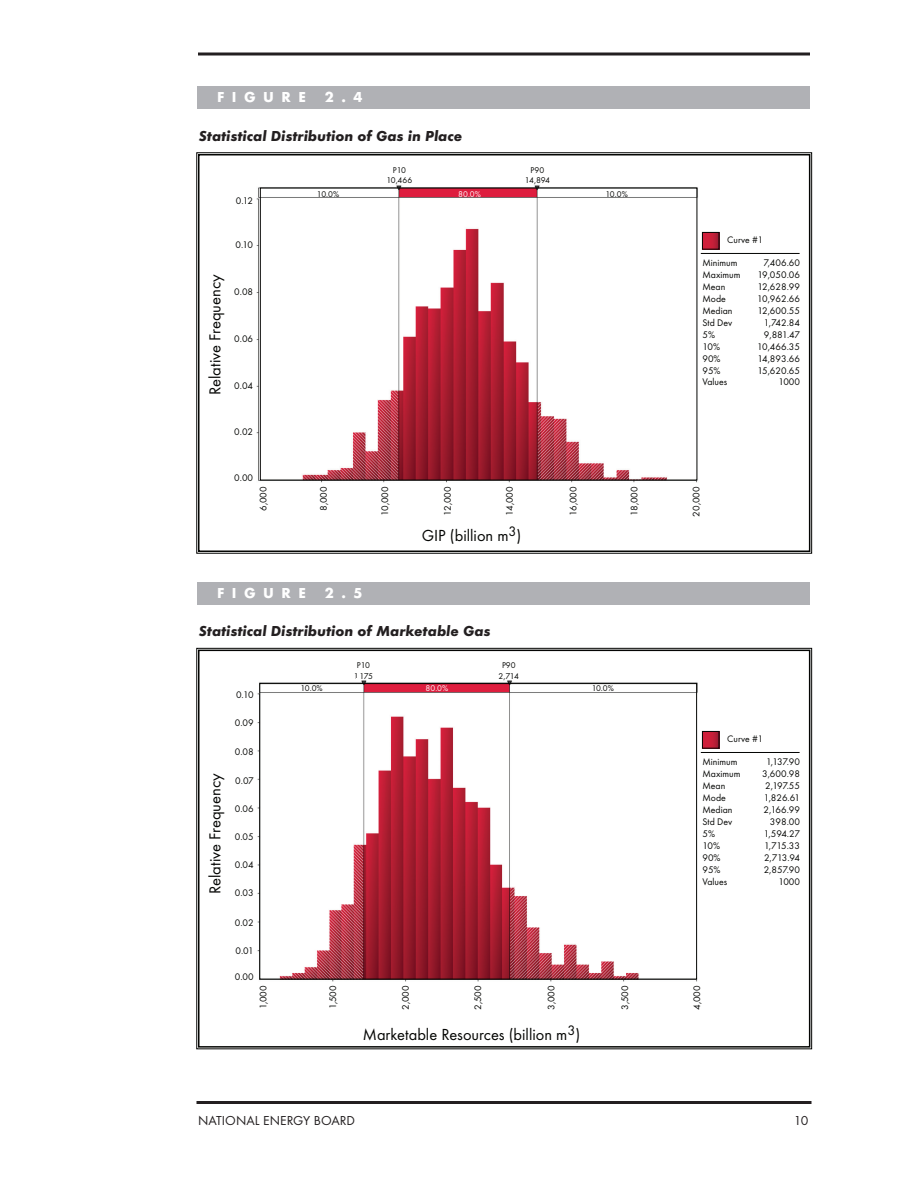
<style>
.page{position:relative;width:918px;height:1188px;background:#fff}
.page>*{position:absolute;margin:0;border:0;box-sizing:border-box;transform-origin:0 0}
.t1{font:16.65px "Futura TOT Boo";color:#040503}
.t2{font:16.5px "Futura TOT Boo";color:#040503}
.t3{font:italic 700 15px "Futura TOT";color:#231f20}
.t4{font:700 15px "Futura TOT";color:#fff}
.t5{font:13.5px "Futura TOT Boo";letter-spacing:.055em;color:#231f20}
.t6{font:9.9px "Futura TOT Boo";color:#040503}
.t7{font:9.75px "Futura TOT Boo";color:#040503}
.t8{font:8.7px/10.5px "Futura TOT Boo";letter-spacing:-.055em;color:#040503;text-align:center}
.t9{font:8.7px "Futura TOT Boo";color:#fff}
</style>
<div class="page">
<svg style="left:198px;top:52px;width:612px;height:4px;background:#595657"></svg>
<hr style="left:196px;top:1101px;width:616px;height:3px;background:#231f20">
<svg style="left:196px;top:152px;width:616px;height:402px"></svg>
<div style="left:198px;top:154px;width:612px;height:398px;border:2px solid #040503"></div>
<div style="left:198px;top:86px;width:612px;height:23px;background:#b0b1b5"></div>
<svg style="left:196px;top:648px;width:616px;height:401px"></svg>
<div style="left:198px;top:650px;width:612px;height:398px;border:2px solid #040503"></div>
<div style="left:198px;top:582px;width:612px;height:22px;background:#b0b1b5"></div>
<h3 class="t4" style="left:217px;top:88px;width:44px">FIGUR</h3>
<h3 class="t4" style="left:299px;top:88px;width:9px">E</h3>
<h3 class="t4" style="left:325px;top:88px;width:39px">2.4</h3>
<h3 class="t3" style="left:199px;top:126px;width:265px">Statistical Distribution of Gas in Place</h3>
<p class="t6" style="left:236px;top:194px;width:19px">0.12</p>
<p class="t6" style="left:236px;top:239px;width:19px">0.10</p>
<h2 class="t2" style="left:205px;top:395px;width:122px;rotate:-90deg">Relative Frequency</h2>
<p class="t6" style="left:234px;top:286px;width:20px">0.08</p>
<p class="t6" style="left:234px;top:333px;width:20px">0.06</p>
<p class="t6" style="left:234px;top:380px;width:20px">0.04</p>
<p class="t6" style="left:234px;top:426px;width:20px">0.02</p>
<p class="t8" style="left:386px;top:164px;width:27px">P10<br>10,466</p>
<p class="t8" style="left:525px;top:164px;width:27px">P90<br>14,894</p>
<p class="t8" style="left:317px;top:189px;width:24px">10.0%</p>
<p class="t9" style="left:458px;top:189px;width:24px">80.0%</p>
<p class="t8" style="left:606px;top:188px;width:24px">10.0%</p>
<p class="t7" style="left:727px;top:234px;width:38px">Curve #1</p>
<p class="t6" style="left:702px;top:257px;width:37px">Minimum</p>
<p class="t6" style="left:763px;top:257px;width:38px">7,406.60</p>
<p class="t6" style="left:702px;top:269px;width:40px">Maximum</p>
<p class="t6" style="left:757px;top:269px;width:44px">19,050.06</p>
<p class="t6" style="left:702px;top:281px;width:24px">Mean</p>
<p class="t6" style="left:757px;top:281px;width:44px">12,628.99</p>
<p class="t6" style="left:702px;top:293px;width:25px">Mode</p>
<p class="t6" style="left:757px;top:293px;width:44px">10,962.66</p>
<p class="t6" style="left:702px;top:305px;width:32px">Median</p>
<p class="t6" style="left:757px;top:305px;width:44px">12,600.55</p>
<p class="t6" style="left:702px;top:317px;width:31px">Std Dev</p>
<p class="t6" style="left:764px;top:317px;width:38px">1,742.84</p>
<p class="t6" style="left:702px;top:329px;width:14px">5%</p>
<p class="t6" style="left:764px;top:329px;width:38px">9,881.47</p>
<p class="t6" style="left:702px;top:341px;width:19px">10%</p>
<p class="t6" style="left:757px;top:341px;width:44px">10,466.35</p>
<p class="t6" style="left:702px;top:352px;width:20px">90%</p>
<p class="t6" style="left:757px;top:352px;width:44px">14,893.66</p>
<p class="t6" style="left:702px;top:364px;width:20px">95%</p>
<p class="t6" style="left:757px;top:364px;width:44px">15,620.65</p>
<p class="t6" style="left:702px;top:376px;width:26px">Values</p>
<p class="t6" style="left:778px;top:376px;width:23px">1000</p>
<p class="t6" style="left:234px;top:472px;width:20px">0.00</p>
<p class="t7" style="left:257px;top:511px;width:26px;rotate:-90deg">6,000</p>
<p class="t7" style="left:318px;top:511px;width:26px;rotate:-90deg">8,000</p>
<p class="t7" style="left:379px;top:516px;width:31px;rotate:-90deg">10,000</p>
<p class="t7" style="left:442px;top:516px;width:31px;rotate:-90deg">12,000</p>
<p class="t7" style="left:504px;top:516px;width:31px;rotate:-90deg">14,000</p>
<p class="t7" style="left:568px;top:516px;width:31px;rotate:-90deg">16,000</p>
<p class="t7" style="left:628px;top:516px;width:31px;rotate:-90deg">18,000</p>
<p class="t7" style="left:690px;top:517px;width:32px;rotate:-90deg">20,000</p>
<h1 class="t1" style="left:422px;top:526px;width:101px">GIP (billion m<sup>3</sup>)</h1>
<h3 class="t4" style="left:217px;top:584px;width:44px">FIGUR</h3>
<h3 class="t4" style="left:299px;top:584px;width:9px">E</h3>
<h3 class="t4" style="left:325px;top:584px;width:39px">2.5</h3>
<h3 class="t3" style="left:199px;top:622px;width:293px">Statistical Distribution of Marketable Gas</h3>
<h2 class="t2" style="left:205px;top:894px;width:122px;rotate:-90deg">Relative Frequency</h2>
<p class="t6" style="left:236px;top:689px;width:19px">0.10</p>
<p class="t6" style="left:235px;top:717px;width:20px">0.09</p>
<p class="t6" style="left:235px;top:746px;width:20px">0.08</p>
<p class="t6" style="left:235px;top:774px;width:20px">0.07</p>
<p class="t6" style="left:235px;top:803px;width:20px">0.06</p>
<p class="t6" style="left:235px;top:831px;width:20px">0.05</p>
<p class="t6" style="left:235px;top:859px;width:20px">0.04</p>
<p class="t6" style="left:235px;top:887px;width:20px">0.03</p>
<p class="t6" style="left:235px;top:917px;width:20px">0.02</p>
<p class="t6" style="left:235px;top:945px;width:20px">0.01</p>
<p class="t6" style="left:235px;top:971px;width:20px">0.00</p>
<p class="t8" style="left:354px;top:660px;width:20px">P10<br>1,175</p>
<p class="t8" style="left:499px;top:660px;width:22px">P90<br>2,714</p>
<p class="t8" style="left:301px;top:683px;width:24px">10.0%</p>
<p class="t9" style="left:426px;top:683px;width:24px">80.0%</p>
<p class="t8" style="left:592px;top:683px;width:24px">10.0%</p>
<p class="t7" style="left:727px;top:733px;width:38px">Curve #1</p>
<p class="t6" style="left:702px;top:756px;width:37px">Minimum</p>
<p class="t6" style="left:766px;top:756px;width:36px">1,137.90</p>
<p class="t6" style="left:702px;top:768px;width:40px">Maximum</p>
<p class="t6" style="left:762px;top:768px;width:39px">3,600.98</p>
<p class="t6" style="left:702px;top:780px;width:24px">Mean</p>
<p class="t6" style="left:765px;top:780px;width:36px">2,197.55</p>
<p class="t6" style="left:702px;top:792px;width:25px">Mode</p>
<p class="t6" style="left:764px;top:792px;width:38px">1,826.61</p>
<p class="t6" style="left:702px;top:804px;width:32px">Median</p>
<p class="t6" style="left:764px;top:804px;width:38px">2,166.99</p>
<p class="t6" style="left:702px;top:816px;width:31px">Std Dev</p>
<p class="t6" style="left:770px;top:816px;width:32px">398.00</p>
<p class="t6" style="left:702px;top:828px;width:14px">5%</p>
<p class="t6" style="left:764px;top:828px;width:38px">1,594.27</p>
<p class="t6" style="left:702px;top:840px;width:19px">10%</p>
<p class="t6" style="left:764px;top:840px;width:38px">1,715.33</p>
<p class="t6" style="left:702px;top:851px;width:20px">90%</p>
<p class="t6" style="left:764px;top:851px;width:38px">2,713.94</p>
<p class="t6" style="left:702px;top:863px;width:20px">95%</p>
<p class="t6" style="left:764px;top:863px;width:38px">2,857.90</p>
<p class="t6" style="left:702px;top:875px;width:26px">Values</p>
<p class="t6" style="left:778px;top:875px;width:23px">1000</p>
<p class="t7" style="left:257px;top:1009px;width:26px;rotate:-90deg">1,000</p>
<p class="t7" style="left:327px;top:1009px;width:26px;rotate:-90deg">1,500</p>
<p class="t7" style="left:400px;top:1010px;width:26px;rotate:-90deg">2,000</p>
<p class="t7" style="left:472px;top:1010px;width:26px;rotate:-90deg">2,500</p>
<p class="t7" style="left:545px;top:1010px;width:26px;rotate:-90deg">3,000</p>
<p class="t7" style="left:619px;top:1010px;width:26px;rotate:-90deg">3,500</p>
<p class="t7" style="left:691px;top:1010px;width:26px;rotate:-90deg">4,000</p>
<h1 class="t1" style="left:363px;top:1025px;width:219px">Marketable Resources (billion m<sup>3</sup>)</h1>
<h3 class="t5" style="left:198px;top:1112px;width:81px">National Energ</h3>
<h3 class="t5" style="left:303px;top:1112px;width:53px">y Board</h3>
<h3 class="t5" style="left:794px;top:1112px;width:16px">10</h3>
</div>
